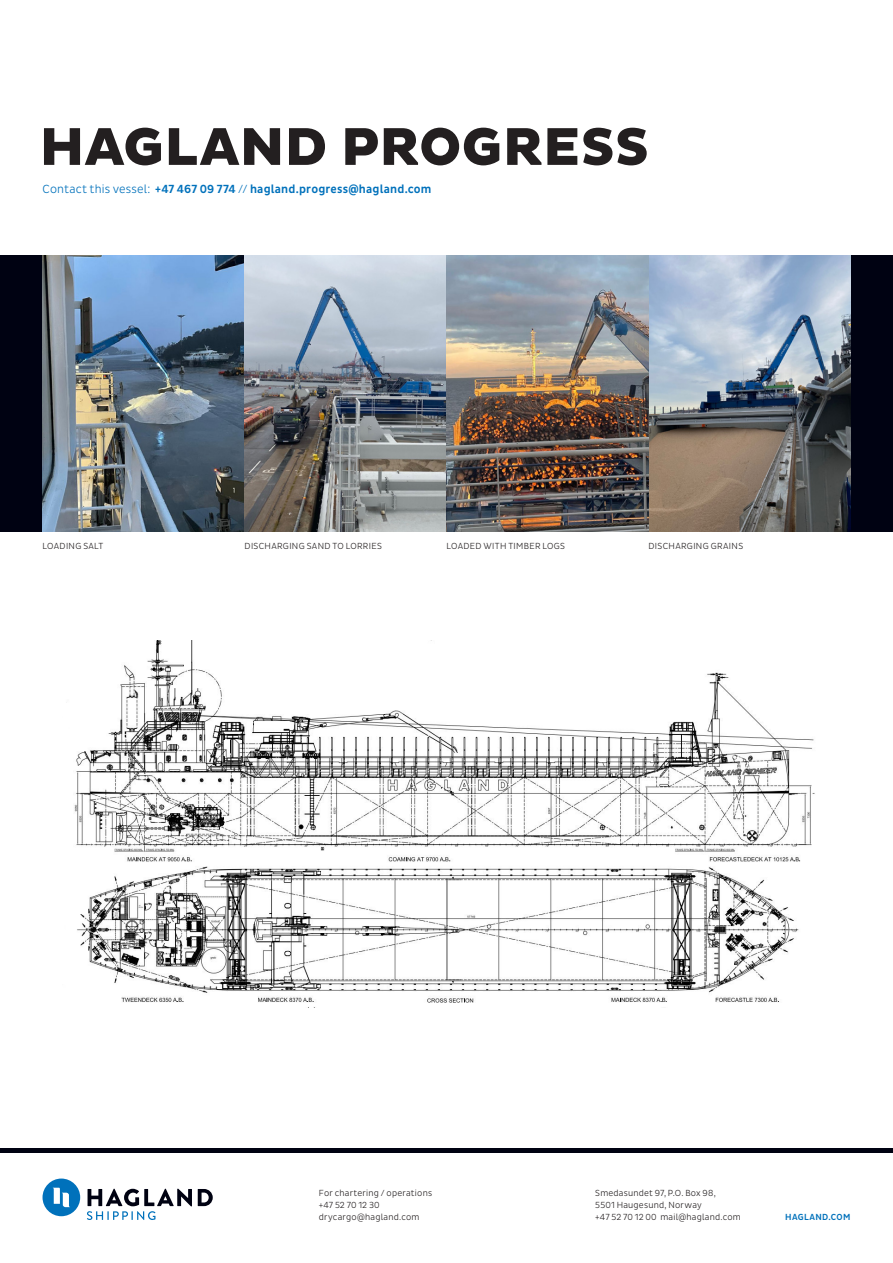
<style>
.page{position:relative;width:893px;height:1263px;background:#fff}
.page>*{position:absolute;margin:0;border:0;box-sizing:border-box;transform-origin:0 0}
.t1{font:800 54px "Pluto Sans";letter-spacing:.005em;color:#231f20}
.t2{font:500 12px "Pluto Sans Cond";letter-spacing:.015em;color:#0071bb}
.t3{font:300 9px/12px "Pluto Sans Cond";letter-spacing:.025em;color:#231f20}
.t4{font:500 9px "Pluto Sans Cond";letter-spacing:.04em;color:#0071bb}
.s1{font-weight:300}
</style>
<div class="page">
<svg style="left:198px;top:1189px;width:15px;height:17px"></svg>
<svg style="left:87px;top:1189px;width:105px;height:31px"></svg>
<div style="left:43px;top:1178px;width:37px;height:38px;background:#0071bb;border-radius:50%"></div>
<svg style="left:53px;top:1188px;width:17px;height:19px"></svg>
<hr style="left:0;top:1148px;width:893px;height:4px;background:#000212">
<div style="left:0;top:255px;width:43px;height:276px;background:#000212"></div>
<div style="left:850px;top:255px;width:43px;height:276px;background:#000212"></div>
<img style="left:43px;top:255px;width:807px;height:276px">
<img style="left:74px;top:641px;width:741px;height:362px">
<h1 class="t1" style="left:40px;top:116px;width:611px">HAGLAND PROGRESS</h1>
<h2 class="t2" style="left:43px;top:182px;width:390px"><span class="s1">Contact this vessel:</span> +47 467 09 774 <span class="s1">//</span> hagland.progress@hagland.com</h2>
<p class="t3" style="left:43px;top:540px;width:62px">LOADING SALT</p>
<p class="t3" style="left:245px;top:540px;width:139px">DISCHARGING SAND TO LORRIES</p>
<p class="t3" style="left:447px;top:540px;width:120px">LOADED WITH TIMBER LOGS</p>
<p class="t3" style="left:648px;top:540px;width:96px">DISCHARGING GRAINS</p>
<p class="t3" style="left:319px;top:1187px;width:115px">For chartering / operations +47 52 70 12 30 drycargo@hagland.com</p>
<p class="t3" style="left:595px;top:1187px;width:147px">Smedasundet 97, P.O. Box 98,<br>5501 Haugesund, Norway<br>+47 52 70 12 00 mail@hagland.com</p>
<p class="t4" style="left:785px;top:1212px;width:67px">HAGLAND.COM</p>
</div>
